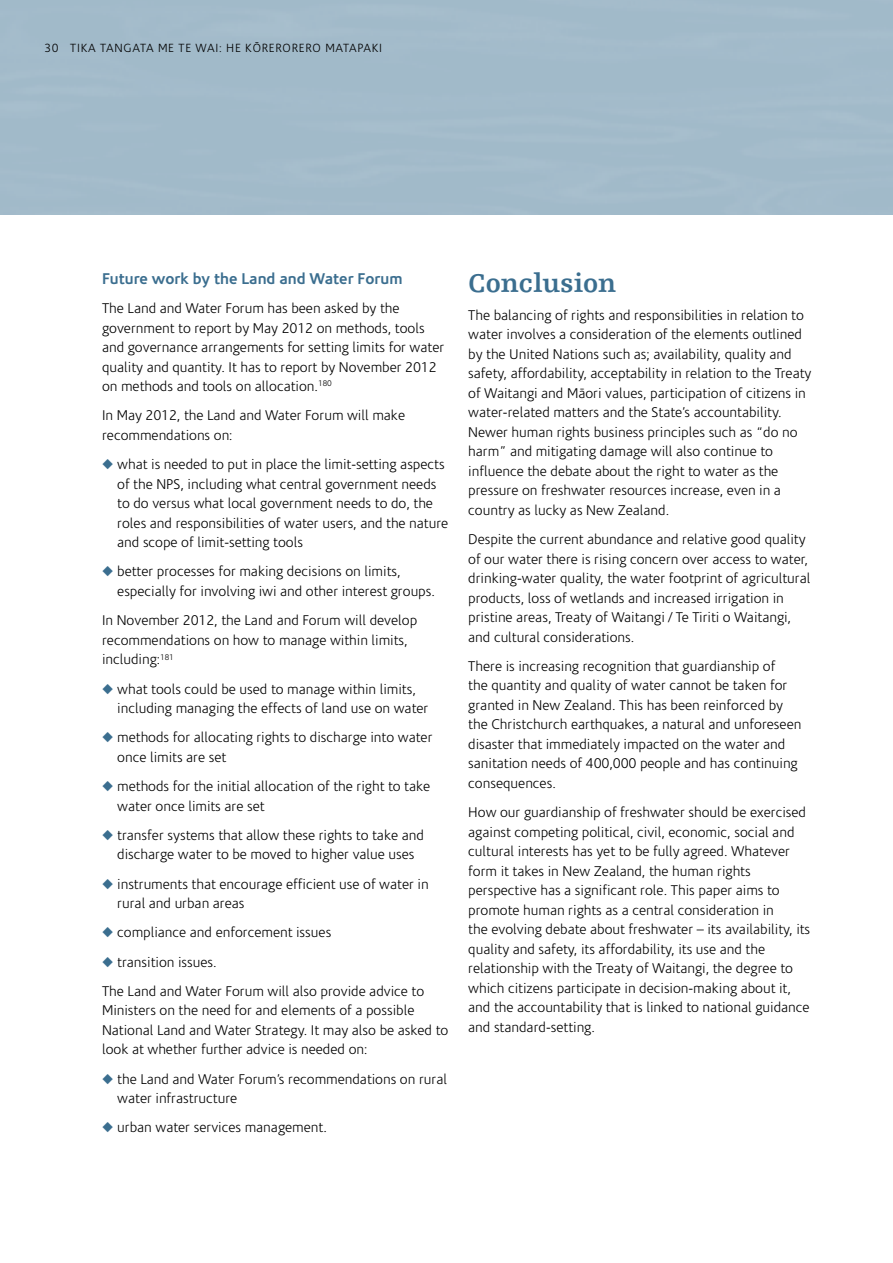
<style>
.page{position:relative;width:893px;height:1263px;background:#fff}
.page>*{position:absolute;margin:0;border:0;box-sizing:border-box;transform-origin:0 0}
.t1{font:700 27px "Humanist Slabserif 712";color:#3b6e8f}
.t2{font:700 15.75px "Coris Macron";color:#3b6e8f}
.t3{font:300 14.25px/19.5px "Coris Macron";color:#000}
.t4{font:300 12px "Coris Macron";letter-spacing:.06em;color:#000}
.s1{color:#3b6e8f}
</style>
<div class="page">
<p class="t4" style="left:45px;top:42px;width:339px">30 Tika Tangata me te Wai: he kÖrerorero matapaki</p>
<p class="t2" style="left:102px;top:269px;width:302px">Future work by the Land and Water Forum</p>
<p class="t3" style="left:102px;top:299px;width:344px">The Land and Water Forum has been asked by the government to report by May 2012 on methods, tools and governance arrangements for setting limits for water quality and quantity. It has to report by November 2012 on methods and tools on allocation.<sup>180</sup></p>
<p class="t3" style="left:102px;top:406px;width:305px">I n May 2012, the Land and Water Forum will make recommendations on:</p>
<p class="t3" style="left:117px;top:455px;width:333px;text-indent:-15px"><span class="s1">◆</span> what is needed to put in place the limit-setting aspects of the NPS, including what central government needs to do versus what local government needs to do, the roles and responsibilities of water users, and the nature and scope of limit-setting tools</p>
<p class="t3" style="left:117px;top:562px;width:319px;text-indent:-15px"><span class="s1">◆</span> better processes for making decisions on limits, especially for involving iwi and other interest groups.</p>
<p class="t3" style="left:102px;top:611px;width:317px">I n November 2012, the Land and Forum will develop recommendations on how to manage within limits, including:<sup>181</sup></p>
<p class="t3" style="left:117px;top:679px;width:313px;text-indent:-15px"><span class="s1">◆</span> what tools could be used to manage within limits, including managing the effects of land use on water</p>
<p class="t3" style="left:117px;top:728px;width:317px;text-indent:-15px"><span class="s1">◆</span> methods for allocating rights to discharge into water once limits are set</p>
<p class="t3" style="left:117px;top:777px;width:315px;text-indent:-15px"><span class="s1">◆</span> methods for the initial allocation of the right to take water once limits are set</p>
<p class="t3" style="left:102px;top:826px;width:323px;text-align:center"><span class="s1">◆</span> transfer systems that allow these rights to take and discharge water to be moved to higher value uses</p>
<p class="t3" style="left:117px;top:874px;width:313px;text-indent:-15px"><span class="s1">◆</span> instruments that encourage efficient use of water in rural and urban areas</p>
<p class="t3" style="left:102px;top:923px;width:231px"><span class="s1">◆</span> compliance and enforcement issues</p>
<p class="t3" style="left:102px;top:947px;width:324px;line-height:29.2px"><span class="s1">◆</span> transition issues.<br>The Land and Water Forum will also provide advice to</p>
<p class="t3" style="left:102px;top:1001px;width:348px">M inisters on the need for and elements of a possible<br>National Land and Water Strategy. I t may also be asked to look at whether further advice is needed on:</p>
<p class="t3" style="left:117px;top:1069px;width:331px;text-indent:-15px"><span class="s1">◆</span> the Land and Water Forum’s recommendations on rural water infrastructure</p>
<p class="t3" style="left:102px;top:1118px;width:226px"><span class="s1">◆</span> urban water services management.</p>
<h1 class="t1" style="left:468px;top:266px;width:149px">Conclusion</h1>
<p class="t3" style="left:468px;top:306px;width:345px">The balancing of rights and responsibilities in relation to water involves a consideration of the elements outlined by the U nited Nations such as; availability, quality and safety, affordability, acceptability in relation to the Treaty of Waitangi and Mäori values, participation of citizens in water-related matters and the State’s accountability.<br>Newer human rights business principles such as “do no harm” and mitigating damage will also continue to influence the debate about the right to water as the pressure on freshwater resources increase, even in a country as lucky as New Zealand.</p>
<p class="t3" style="left:468px;top:530px;width:344px">Despite the current abundance and relative good quality of our water there is rising concern over access to water, drinking-water quality, the water footprint of agricultural products, loss of wetlands and increased irrigation in pristine areas, Treaty of Waitangi / Te Tiriti o Waitangi, and cultural considerations.</p>
<p class="t3" style="left:468px;top:657px;width:335px">There is increasing recognition that guardianship of<br>the quantity and quality of water cannot be taken for granted in New Zealand. This has been reinforced by the Christchurch earthquakes, a natural and unforeseen disaster that immediately impacted on the water and sanitation needs of 400,000 people and has continuing consequences.</p>
<p class="t3" style="left:468px;top:803px;width:344px">How our guardianship of freshwater should be exercised against competing political, civil, economic, social and cultural interests has yet to be fully agreed. Whatever form it takes in New Zealand, the human rights perspective has a significant role. This paper aims to promote human rights as a central consideration in<br>the evolving debate about freshwater – its availability, its quality and safety, its affordability, its use and the relationship with the Treaty of Waitangi, the degree to which citizens participate in decision-making about it, and the accountability that is linked to national guidance and standard-setting.</p>
</div>
